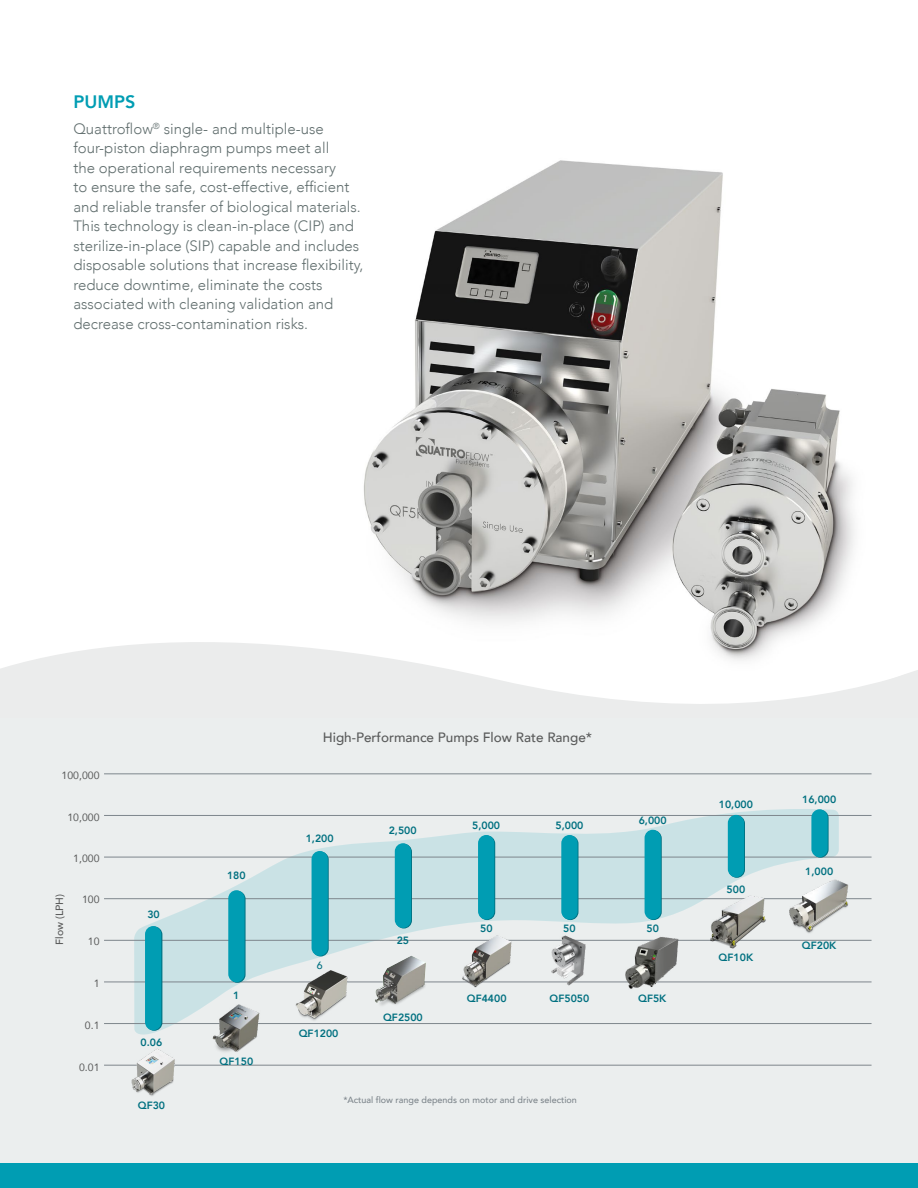
<style>
.page{position:relative;width:918px;height:1188px;background:#fff}
.page>*{position:absolute;margin:0;border:0;box-sizing:border-box;transform-origin:0 0}
.t1{font:800 18px "Avenir";color:#009db3}
.t2{font:300 15px/19.5px "Avenir";color:#616e6e}
.t3{font:500 13.5px "Avenir";color:#595a5a}
.t4{font:800 10.5px "Avenir";color:#007080}
.t5{font:10.5px "Avenir";color:#595a5a}
.t6{font:500 10.5px "Avenir";color:#595a5a}
.t7{font:500 10.5px "Avenir";color:#007080}
.t8{font:500 9px "Avenir";color:#7e868c}
</style>
<div class="page">
<svg style="left:0;top:642px;width:294px;height:76px;background:#eceded"></svg>
<svg style="left:901px;top:670px;width:17px;height:48px"></svg>
<img style="left:294px;top:160px;width:607px;height:558px">
<div style="left:0;top:718px;width:918px;height:445px;background:#ebeeee"></div>
<svg style="left:134px;top:809px;width:705px;height:226px"></svg>
<hr style="left:104px;top:1065px;width:768px;height:1px;background:#7e868c">
<hr style="left:104px;top:1023px;width:768px;height:1px;background:#7e868c">
<hr style="left:104px;top:982px;width:768px;height:1px;background:#7e868c">
<hr style="left:104px;top:940px;width:768px;height:1px;background:#7e868c">
<hr style="left:104px;top:898px;width:768px;height:1px;background:#7e868c">
<hr style="left:104px;top:857px;width:768px;height:1px;background:#7e868c">
<hr style="left:104px;top:815px;width:768px;height:1px;background:#7e868c">
<hr style="left:104px;top:774px;width:768px;height:1px;background:#7e868c">
<img style="left:120px;top:1049px;width:67px;height:47px">
<img style="left:212px;top:1005px;width:48px;height:47px">
<img style="left:283px;top:968px;width:72px;height:55px">
<img style="left:458px;top:933px;width:57px;height:58px">
<img style="left:701px;top:893px;width:69px;height:60px">
<img style="left:617px;top:936px;width:72px;height:64px">
<img style="left:786px;top:877px;width:66px;height:61px">
<img style="left:533px;top:933px;width:73px;height:53px">
<svg style="left:146px;top:927px;width:16px;height:104px"></svg>
<div style="left:145px;top:926px;width:16px;height:104px;background:#009db3;border-radius:8px"></div>
<svg style="left:229px;top:891px;width:17px;height:92px"></svg>
<div style="left:228px;top:890px;width:17px;height:92px;background:#009db3;border-radius:8px"></div>
<svg style="left:396px;top:844px;width:16px;height:85px"></svg>
<svg style="left:479px;top:836px;width:16px;height:84px"></svg>
<svg style="left:645px;top:830px;width:17px;height:90px"></svg>
<svg style="left:729px;top:815px;width:16px;height:63px"></svg>
<svg style="left:812px;top:810px;width:17px;height:48px"></svg>
<svg style="left:312px;top:852px;width:17px;height:104px"></svg>
<div style="left:395px;top:843px;width:16px;height:85px;background:#009db3;border-radius:8px"></div>
<div style="left:478px;top:835px;width:16px;height:85px;background:#009db3;border-radius:8px"></div>
<div style="left:561px;top:835px;width:17px;height:85px;background:#009db3;border-radius:8px"></div>
<div style="left:645px;top:830px;width:16px;height:90px;background:#009db3;border-radius:8px"></div>
<div style="left:728px;top:815px;width:16px;height:62px;background:#009db3;border-radius:8px"></div>
<div style="left:811px;top:809px;width:17px;height:48px;background:#009db3;border-radius:8px"></div>
<div style="left:312px;top:851px;width:16px;height:105px;background:#009db3;border-radius:8px"></div>
<img style="left:369px;top:951px;width:63px;height:62px">
<div style="left:0;top:1163px;width:918px;height:25px;background:#009db3"></div>
<p class="t1" style="left:73px;top:87px;width:63px">PUMPS</p>
<p class="t2" style="left:73px;top:119px;width:291px">Quattroflow<sup>®</sup> single- and multiple-use four-piston diaphragm pumps meet all<br>the operational requirements necessary<br>to ensure the safe, cost-effective, efficient and reliable transfer of biological materials.<br>This technology is clean-in-place (CIP) and sterilize-in-place (SIP) capable and includes disposable solutions that increase flexibility, reduce downtime, eliminate the costs associated with cleaning validation and decrease cross-contamination risks.</p>
<p class="t5" style="left:62px;top:767px;width:39px">100,000</p>
<p class="t5" style="left:67px;top:808px;width:34px">10,000</p>
<p class="t5" style="left:73px;top:850px;width:28px">1,000</p>
<p class="t5" style="left:82px;top:891px;width:19px">100</p>
<p class="t5" style="left:88px;top:933px;width:13px">10</p>
<p class="t5" style="left:94px;top:975px;width:7px">1</p>
<p class="t5" style="left:85px;top:1017px;width:16px">0.1</p>
<p class="t5" style="left:79px;top:1059px;width:22px">0.01</p>
<p class="t6" style="left:50px;top:945px;width:52px;rotate:-90deg">Flow (LPH)</p>
<p class="t4" style="left:147px;top:906px;width:14px">30</p>
<p class="t4" style="left:140px;top:1035px;width:23px">0.06</p>
<p class="t4" style="left:138px;top:1097px;width:29px">QF30</p>
<p class="t4" style="left:227px;top:868px;width:20px">180</p>
<p class="t4" style="left:233px;top:987px;width:8px">1</p>
<p class="t4" style="left:220px;top:1054px;width:35px">QF150</p>
<p class="t3" style="left:323px;top:726px;width:271px">High-Performance Pumps Flow Rate Range*</p>
<p class="t4" style="left:306px;top:830px;width:29px">1,200</p>
<p class="t4" style="left:389px;top:822px;width:29px">2,500</p>
<p class="t4" style="left:472px;top:817px;width:29px">5,000</p>
<p class="t4" style="left:555px;top:817px;width:29px">5,000</p>
<p class="t4" style="left:639px;top:812px;width:29px">6,000</p>
<p class="t7" style="left:317px;top:956px;width:7px">6</p>
<p class="t4" style="left:299px;top:1025px;width:41px">QF1200</p>
<p class="t4" style="left:397px;top:932px;width:14px">25</p>
<p class="t4" style="left:383px;top:1009px;width:41px">QF2500</p>
<p class="t4" style="left:480px;top:921px;width:14px">50</p>
<p class="t4" style="left:563px;top:921px;width:14px">50</p>
<p class="t4" style="left:647px;top:921px;width:14px">50</p>
<p class="t4" style="left:467px;top:990px;width:41px">QF4400</p>
<p class="t4" style="left:550px;top:990px;width:41px">QF5050</p>
<p class="t4" style="left:638px;top:990px;width:30px">QF5K</p>
<p class="t8" style="left:343px;top:1092px;width:235px">*Actual flow range depends on motor and drive selection</p>
<p class="t4" style="left:719px;top:796px;width:36px">10,000</p>
<p class="t4" style="left:727px;top:881px;width:20px">500</p>
<p class="t4" style="left:719px;top:949px;width:36px">QF10K</p>
<p class="t4" style="left:802px;top:791px;width:36px">16,000</p>
<p class="t4" style="left:805px;top:863px;width:29px">1,000</p>
<p class="t4" style="left:802px;top:938px;width:36px">QF20K</p>
</div>
